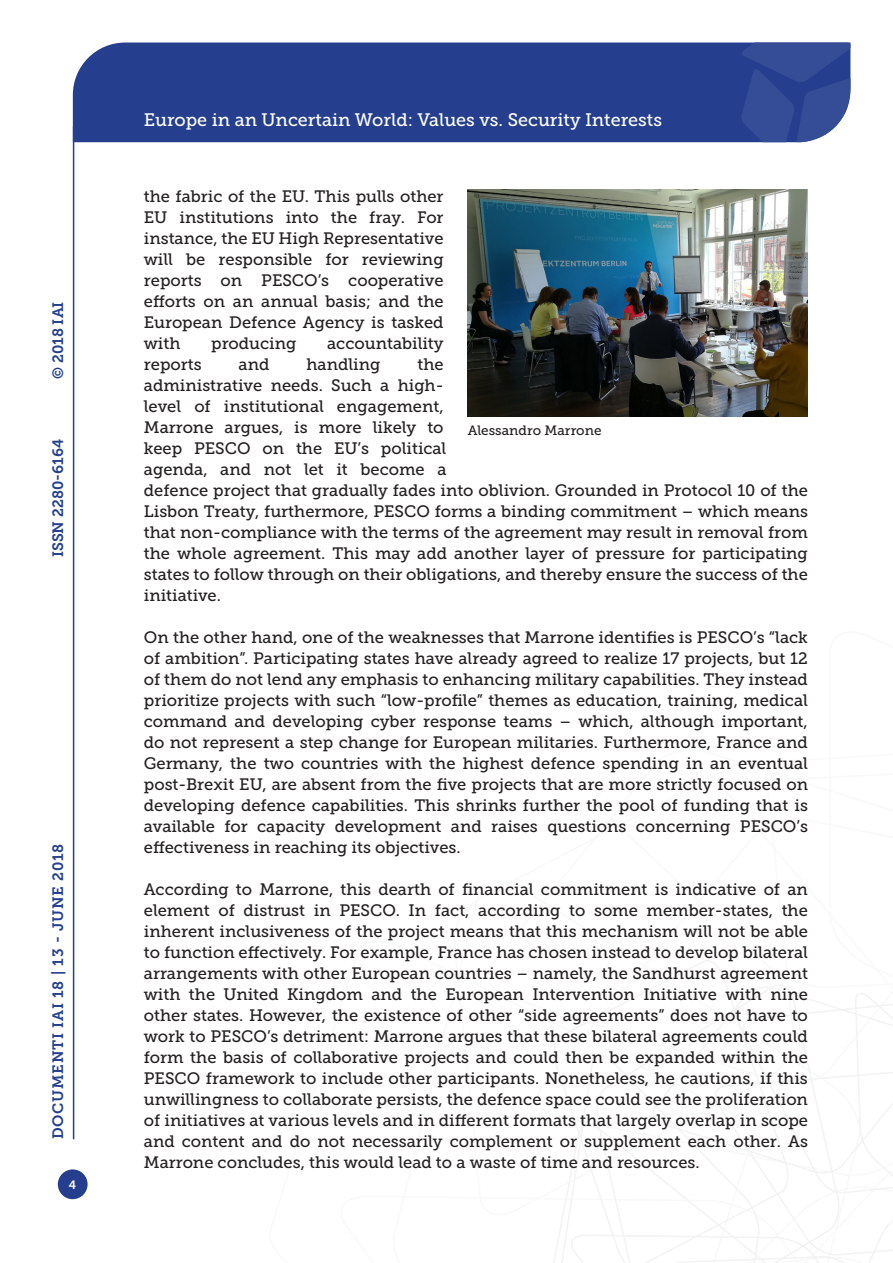
<style>
.page{position:relative;width:893px;height:1263px;background:#fff}
.page>*{position:absolute;margin:0;border:0;box-sizing:border-box;transform-origin:0 0}
.t1{font:18px "Museo Slab 500";color:#fff}
.Testo{font:16.5px/21px "Museo Slab 500";color:#231f20;text-align:justify}
.t2{font:15px "Museo Slab 700";letter-spacing:.05em;color:#253f8e}
.t3{font:15px "Museo Slab 700";color:#253f8e}
.Testo-2{font:13.5px "Museo Slab 500";color:#231f20}
.t4{font:12px "Museo Slab 700";color:#fff}
</style>
<div class="page">
<svg style="left:553px;top:960px;width:340px;height:303px"></svg>
<div style="left:73px;top:43px;width:668px;height:99px;background:#253f8e"></div>
<svg style="left:741px;top:43px;width:109px;height:99px;background:#3a5299"></svg>
<div style="left:58px;top:1169px;width:30px;height:30px;background:#253f8e;border-radius:50%"></div>
<hr style="left:73px;top:126px;width:1px;height:1013px;background:#253f8e">
<img style="left:468px;top:189px;width:340px;height:228px">
<p class="t2" style="left:50px;top:379px;width:79px;rotate:-90deg">© 2018 IAI</p>
<p class="t3" style="left:50px;top:557px;width:120px;rotate:-90deg">ISSN 2280-6164</p>
<p class="t2" style="left:50px;top:1139px;width:297px;rotate:-90deg">DOCUMENTI IAI 18 | 13 - JUNE 2018</p>
<p class="t4" style="left:69px;top:1178px;width:9px">4</p>
<p class="t1" style="left:144px;top:110px;width:520px">Europe in an Uncertain World: Values vs. Security Interests</p>
<p class="Testo" style="left:144px;top:186px;width:301px">the fabric of the EU. This pulls other EU institutions into the fray. For instance, the EU High Representative will be responsible for reviewing reports on PESCO’s cooperative efforts on an annual basis; and the European Defence Agency is tasked with</p>
<p class="Testo" style="left:211px;top:333px;width:87px">producing</p>
<p class="Testo" style="left:327px;top:333px;width:118px">accountability</p>
<p class="Testo" style="left:144px;top:354px;width:666px;text-align:left;text-indent:274px">the<br>administrative needs. Such a high-<br>level of institutional engagement,<br>Marrone argues, is more likely to<br>keep PESCO on the EU’s political<br>agenda, and not let it become a<br>defence project that gradually fades into oblivion. Grounded in Protocol 10 of the Lisbon Treaty, furthermore, PESCO forms a binding commitment – which means that non-compliance with the terms of the agreement may result in removal from the whole agreement. This may add another layer of pressure for participating states to follow through on their obligations, and thereby ensure the success of the initiative.</p>
<p class="Testo" style="left:144px;top:627px;width:666px">On the other hand, one of the weaknesses that Marrone identifies is PESCO’s “lack of ambition”. Participating states have already agreed to realize 17 projects, but 12 of them do not lend any emphasis to enhancing military capabilities. They instead prioritize projects with such “low-profile” themes as education, training, medical command and developing cyber response teams – which, although important, do not represent a step change for European militaries. Furthermore, France and Germany, the two countries with the highest defence spending in an eventual post-Brexit EU, are absent from the five projects that are more strictly focused on developing defence capabilities. This shrinks further the pool of funding that is available for capacity development and raises questions concerning PESCO’s effectiveness in reaching its objectives.</p>
<p class="Testo" style="left:144px;top:879px;width:666px">According to Marrone, this dearth of financial commitment is indicative of an element of distrust in PESCO. In fact, according to some member-states, the inherent inclusiveness of the project means that this mechanism will not be able to function effectively. For example, France has chosen instead to develop bilateral arrangements with other European countries – namely, the Sandhurst agreement with the United Kingdom and the European Intervention Initiative with nine other states. However, the existence of other “side agreements” does not have to work to PESCO’s detriment: Marrone argues that these bilateral agreements could form the basis of collaborative projects and could then be expanded within the PESCO framework to include other participants. Nonetheless, he cautions, if this unwillingness to collaborate persists, the defence space could see the proliferation of initiatives at various levels and in different formats that largely overlap in scope and content and do not necessarily complement or supplement each other. As Marrone concludes, this would lead to a waste of time and resources.</p>
<p class="Testo" style="left:144px;top:354px;width:59px">reports</p>
<p class="Testo" style="left:239px;top:354px;width:32px">and</p>
<p class="Testo" style="left:306px;top:354px;width:75px">handling</p>
<p class="Testo-2" style="left:468px;top:423px;width:135px">Alessandro Marrone</p>
</div>
